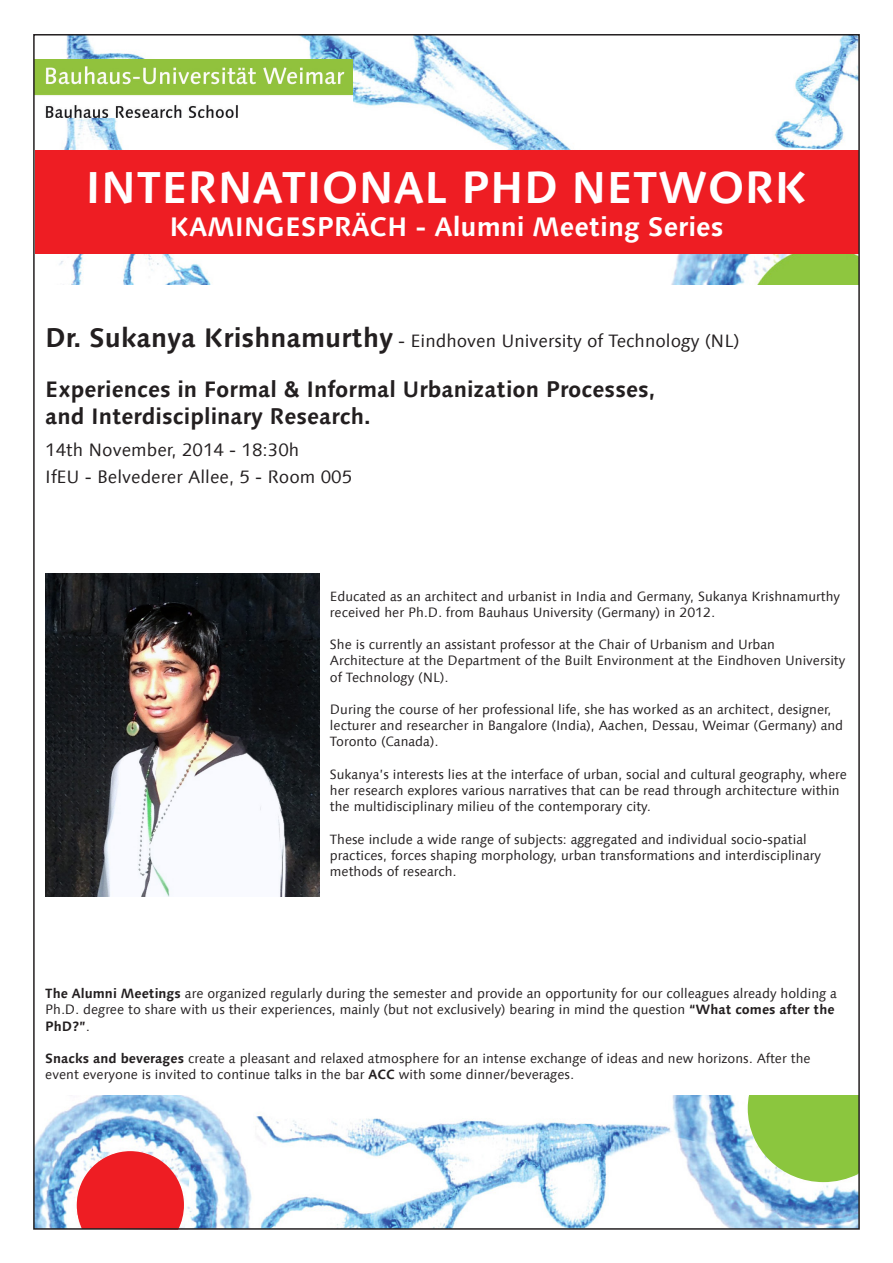
<style>
.page{position:relative;width:893px;height:1263px;background:#fff}
.page>*{position:absolute;margin:0;border:0;box-sizing:border-box;transform-origin:0 0}
.t1{font:700 45px "Linotype Syntax Com";color:#fff}
.t2{font:700 27px "Linotype Syntax Com";color:#fff}
.t3{font:700 22.5px "Linotype Syntax Com";color:#231f20}
.t4{font:18px "Linotype Syntax Com";color:#231f20}
.t5{font:13.5px/16.2px "Linotype Syntax Com";color:#231f20}
.s1{font-weight:700;font-size:27px}
.s2{font-weight:700}
</style>
<div class="page">
<img style="left:36px;top:37px;width:821px;height:248px">
<img style="left:36px;top:1095px;width:821px;height:132px">
<svg style="left:748px;top:1095px;width:109px;height:87px;background:#96cb56"></svg>
<img style="left:36px;top:60px;width:317px;height:58px">
<div style="left:35px;top:150px;width:823px;height:104px;background:#ee1d23"></div>
<img style="left:46px;top:573px;width:273px;height:323px">
<svg style="left:77px;top:1151px;width:107px;height:76px;background:#ec3f45"></svg>
<p class="t1" style="left:86px;top:159px;width:723px">INTERNATIONAL PHD NETWORK</p>
<p class="t2" style="left:169px;top:209px;width:556px">KAMINGESPRÄCH - Alumni Meeting Series</p>
<p class="t4" style="left:45px;top:329px;width:696px"><span class="s1">Dr. Sukanya Krishnamurthy</span> - Eindhoven University of Technology (NL)</p>
<p class="t3" style="left:45px;top:375px;width:612px">Experiences in Formal &amp; Informal Urbanization Processes,</p>
<p class="t3" style="left:45px;top:402px;width:327px">and Interdisciplinary Research.</p>
<p class="t4" style="left:45px;top:438px;width:255px">14th November, 2014 - 18:30h</p>
<p class="t4" style="left:45px;top:465px;width:308px">IfEU - Belvederer Allee, 5 - Room 005</p>
<p class="t5" style="left:330px;top:588px;width:512px">Educated as an architect and urbanist in India and Germany, Sukanya Krishnamurthy received her Ph.D. from Bauhaus University (Germany) in 2012.</p>
<p class="t5" style="left:330px;top:636px;width:517px">She is currently an assistant professor at the Chair of Urbanism and Urban<br>Architecture at the Department of the Built Environment at the Eindhoven University of Technology (NL).</p>
<p class="t5" style="left:330px;top:701px;width:515px">During the course of her professional life, she has worked as an architect, designer, lecturer and researcher in Bangalore (India), Aachen, Dessau, Weimar (Germany) and<br>Toronto (Canada).</p>
<p class="t5" style="left:330px;top:766px;width:518px">Sukanya’s interests lies at the interface of urban, social and cultural geography, where her research explores various narratives that can be read through architecture within the multidisciplinary milieu of the contemporary city.</p>
<p class="t5" style="left:330px;top:831px;width:493px">These include a wide range of subjects: aggregated and individual socio-spatial practices, forces shaping morphology, urban transformations and interdisciplinary methods of research.</p>
<p class="t5" style="left:45px;top:985px;width:793px"><span class="s2">The Alumni Meetings</span> are organized regularly during the semester and provide an opportunity for our colleagues already holding a<br>Ph.D. degree to share with us their experiences, mainly (but not exclusively) bearing in mind the question <span class="s2">“What comes after the<br>PhD?”</span>.</p>
<p class="t5" style="left:45px;top:1050px;width:767px"><span class="s2">Snacks and beverages</span> create a pleasant and relaxed atmosphere for an intense exchange of ideas and new horizons. After the event everyone is invited to continue talks in the bar <span class="s2">ACC</span> with some dinner/beverages.</p>
</div>
